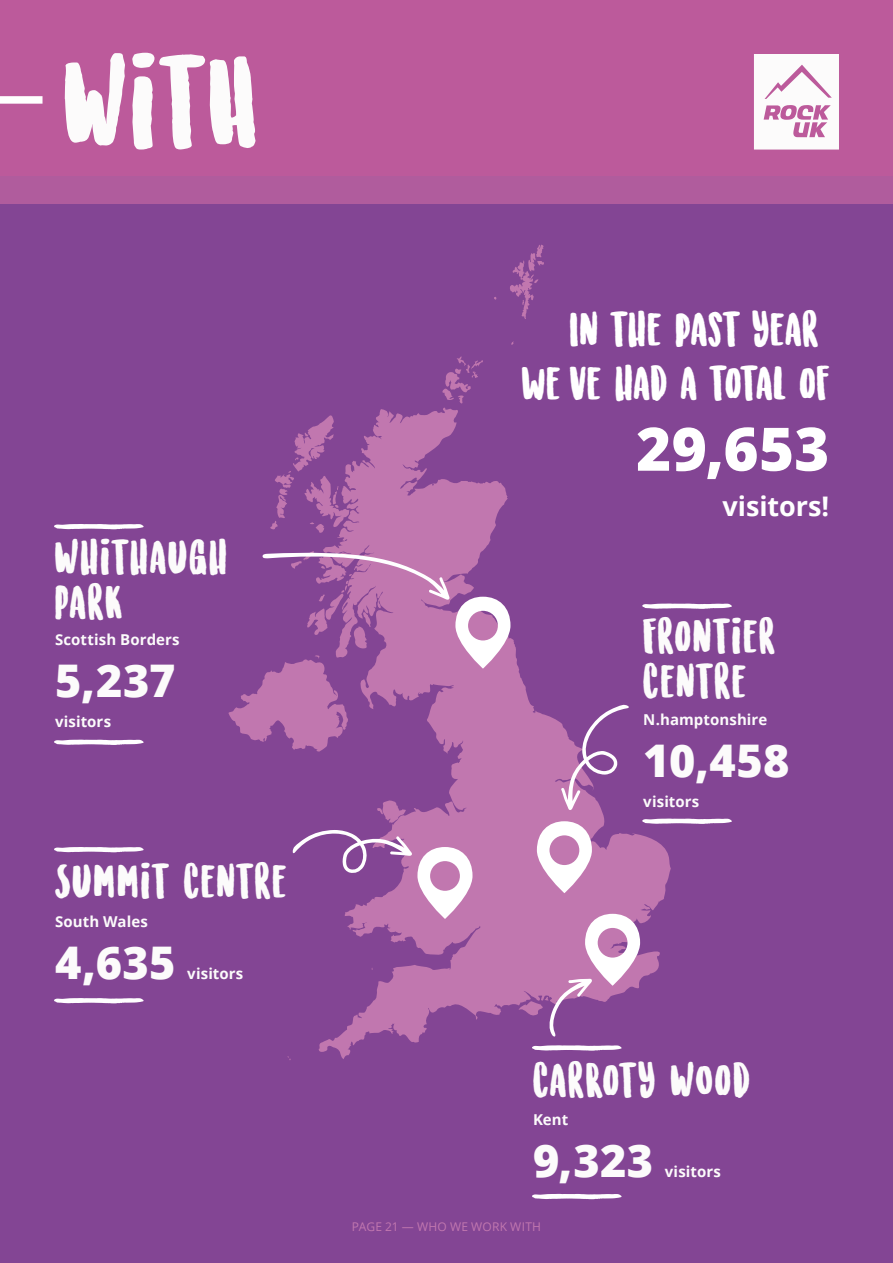
<style>
.page{position:relative;width:893px;height:1263px;background:#834594}
.page>*{position:absolute;margin:0;border:0;box-sizing:border-box;transform-origin:0 0}
.t1{font:120px "Sunrise International Demo";color:#fcfbfb}
.t2{font:800 60px "Open Sans";color:#fff}
.t3{font:45px/45px "Sunrise International Demo";letter-spacing:.045em;color:#fcfbfb}
.t4{font:45px/54px "Sunrise International Demo";letter-spacing:.015em;color:#fff;text-align:right}
.t5{font:800 45px "Open Sans";letter-spacing:.005em;color:#fcfbfb}
.t6{font:700 27px "Open Sans";color:#fff}
.t7{font:700 15px "Open Sans";letter-spacing:.005em;color:#fcfbfb}
.t8{font:12px "Open Sans";letter-spacing:.02em;color:#c177af}
</style>
<div class="page">
<svg style="left:228px;top:244px;width:443px;height:816px"></svg>
<div style="left:0;top:0;width:893px;height:204px;background:#bc5a9b"></div>
<svg style="left:754px;top:54px;width:85px;height:96px;background:#f1e0eb"></svg>
<svg style="left:537px;top:821px;width:55px;height:72px;background:#e1bed8"></svg>
<svg style="left:561px;top:705px;width:69px;height:105px"></svg>
<svg style="left:292px;top:830px;width:180px;height:89px"></svg>
<svg style="left:549px;top:914px;width:91px;height:123px"></svg>
<svg style="left:54px;top:847px;width:90px;height:5px"></svg>
<svg style="left:532px;top:1045px;width:90px;height:6px"></svg>
<svg style="left:642px;top:603px;width:90px;height:6px"></svg>
<svg style="left:642px;top:818px;width:90px;height:6px"></svg>
<svg style="left:54px;top:998px;width:90px;height:5px"></svg>
<svg style="left:532px;top:1194px;width:90px;height:5px"></svg>
<svg style="left:54px;top:524px;width:90px;height:5px"></svg>
<svg style="left:54px;top:740px;width:90px;height:5px"></svg>
<svg style="left:262px;top:550px;width:248px;height:119px"></svg>
<div style="left:0;top:96px;width:43px;height:8px;background:#fff"></div>
<h1 class="t1" style="left:64px;top:50px;width:193px">WITH</h1>
<h3 class="t3" style="left:55px;top:537px;width:173px">WHITHAUGH<br>PARK</h3>
<p class="t7" style="left:55px;top:629px;width:126px">Scottish Borders</p>
<h3 class="t5" style="left:55px;top:647px;width:122px">5,237</h3>
<p class="t7" style="left:55px;top:711px;width:58px">visitors</p>
<h3 class="t3" style="left:55px;top:862px;width:233px">SUMMIT CENTRE</h3>
<p class="t7" style="left:55px;top:911px;width:94px">South Wales</p>
<h3 class="t5" style="left:55px;top:928px;width:122px">4,635</h3>
<p class="t7" style="left:187px;top:962px;width:58px">visitors</p>
<h3 class="t4" style="left:521px;top:306px;width:309px">IN THE PAST YEAR,<br>WE’VE HAD A TOTAL OF</h3>
<h2 class="t2" style="left:636px;top:403px;width:195px">29,653</h2>
<h3 class="t6" style="left:722px;top:487px;width:108px">visitors!</h3>
<h3 class="t3" style="left:643px;top:617px;width:133px">FRONTIER<br>CENTRE</h3>
<p class="t7" style="left:643px;top:709px;width:126px">N.hamptonshire</p>
<h3 class="t5" style="left:643px;top:726px;width:148px">10,458</h3>
<p class="t7" style="left:643px;top:791px;width:58px">visitors</p>
<h3 class="t3" style="left:533px;top:1060px;width:218px">CARROTY WOOD</h3>
<p class="t7" style="left:533px;top:1109px;width:37px">Kent</p>
<h3 class="t5" style="left:533px;top:1126px;width:122px">9,323</h3>
<p class="t7" style="left:665px;top:1161px;width:58px">visitors</p>
<p class="t8" style="left:352px;top:1218px;width:188px">PAGE 21 — WH O WE WORK WITH</p>
</div>
